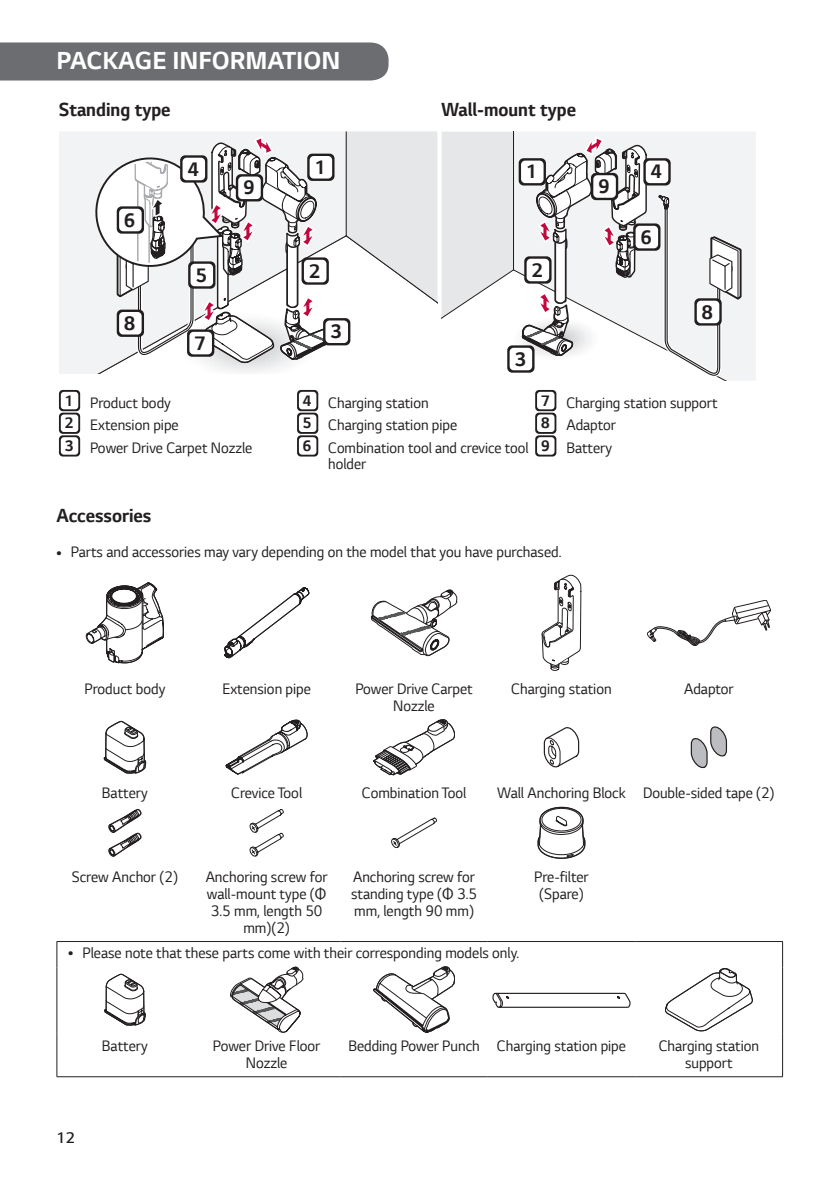
<style>
.page{position:relative;width:839px;height:1191px;background:#fff}
.page>*{position:absolute;margin:0;border:0;box-sizing:border-box;transform-origin:0 0}
.t1{font:700 26px "LG Smart";color:#fff}
.t2{font:700 20.6px "LG Smart";color:#231f20;scale:.95 1}
.t3{font:700 20px "LG Smart";color:#231f20;scale:.95 1}
.t4{font:300 16.2px "LG Smart";color:#231f20}
.t5{font:16px/17px "LG Smart";color:#231f20;text-align:center;scale:.95 1}
.t6{font:16px "LG Smart";color:#231f20;scale:.94 1}
.s1{font-weight:700}
.s2{font-weight:300;font-size:18px}
.s3{font-family:"LG Sm Hotf R"}
</style>
<div class="page">
<div style="left:0;top:42px;width:389px;height:39px;background:#6c6d70"></div>
<svg style="left:59px;top:132px;width:292px;height:241px"></svg>
<svg style="left:87px;top:132px;width:245px;height:241px"></svg>
<svg style="left:117px;top:206px;width:27px;height:28px"></svg>
<div style="left:119px;top:209px;width:23px;height:22px;background:#fff;border-radius:4px"></div>
<svg style="left:307px;top:154px;width:28px;height:27px"></svg>
<div style="left:310px;top:156px;width:22px;height:22px;background:#fff;border-radius:4px"></div>
<svg style="left:180px;top:155px;width:27px;height:28px"></svg>
<div style="left:183px;top:158px;width:22px;height:22px;background:#fff;border-radius:4px"></div>
<svg style="left:236px;top:174px;width:27px;height:27px"></svg>
<div style="left:238px;top:176px;width:23px;height:23px;background:#fff;border-radius:4px"></div>
<svg style="left:188px;top:261px;width:27px;height:28px"></svg>
<div style="left:191px;top:264px;width:22px;height:22px;background:#fff;border-radius:4px"></div>
<svg style="left:302px;top:257px;width:27px;height:28px"></svg>
<div style="left:304px;top:260px;width:22px;height:22px;background:#fff;border-radius:4px"></div>
<div style="left:323px;top:318px;width:27px;height:27px;background:#231f20;border-radius:5px"></div>
<div style="left:325px;top:320px;width:23px;height:23px;background:#fff;border-radius:4px"></div>
<svg style="left:187px;top:329px;width:27px;height:28px"></svg>
<div style="left:189px;top:332px;width:23px;height:22px;background:#fff;border-radius:4px"></div>
<svg style="left:117px;top:309px;width:27px;height:28px"></svg>
<div style="left:119px;top:312px;width:23px;height:22px;background:#fff;border-radius:4px"></div>
<svg style="left:346px;top:132px;width:167px;height:200px"></svg>
<svg style="left:513px;top:132px;width:243px;height:249px"></svg>
<img style="left:513px;top:318px;width:87px;height:43px">
<hr style="left:513px;top:132px;width:1px;height:138px;background:#231f20">
<svg style="left:658px;top:192px;width:85px;height:185px"></svg>
<svg style="left:521px;top:132px;width:127px;height:226px"></svg>
<svg style="left:633px;top:223px;width:27px;height:28px"></svg>
<div style="left:636px;top:226px;width:22px;height:22px;background:#fff;border-radius:4px"></div>
<svg style="left:519px;top:158px;width:27px;height:27px"></svg>
<div style="left:521px;top:161px;width:23px;height:22px;background:#fff;border-radius:4px"></div>
<svg style="left:643px;top:158px;width:28px;height:27px"></svg>
<div style="left:646px;top:161px;width:22px;height:22px;background:#fff;border-radius:4px"></div>
<div style="left:591px;top:173px;width:27px;height:27px;background:#231f20;border-radius:5px"></div>
<div style="left:593px;top:175px;width:23px;height:23px;background:#fff;border-radius:4px"></div>
<svg style="left:524px;top:256px;width:28px;height:28px"></svg>
<div style="left:527px;top:259px;width:22px;height:22px;background:#fff;border-radius:4px"></div>
<svg style="left:507px;top:345px;width:28px;height:28px"></svg>
<div style="left:510px;top:348px;width:22px;height:22px;background:#fff;border-radius:4px"></div>
<svg style="left:694px;top:298px;width:28px;height:27px"></svg>
<div style="left:697px;top:301px;width:22px;height:22px;background:#fff;border-radius:4px"></div>
<svg style="left:59px;top:390px;width:21px;height:21px"></svg>
<div style="left:61px;top:392px;width:17px;height:17px;background:#fff;border-radius:3px"></div>
<svg style="left:59px;top:412px;width:21px;height:22px"></svg>
<div style="left:61px;top:414px;width:17px;height:18px;background:#fff;border-radius:3px"></div>
<svg style="left:59px;top:435px;width:21px;height:21px"></svg>
<div style="left:61px;top:437px;width:17px;height:17px;background:#fff;border-radius:3px"></div>
<svg style="left:297px;top:390px;width:21px;height:21px"></svg>
<div style="left:299px;top:392px;width:17px;height:17px;background:#fff;border-radius:3px"></div>
<svg style="left:297px;top:412px;width:21px;height:22px"></svg>
<div style="left:299px;top:414px;width:17px;height:18px;background:#fff;border-radius:3px"></div>
<svg style="left:297px;top:435px;width:21px;height:21px"></svg>
<div style="left:299px;top:437px;width:17px;height:17px;background:#fff;border-radius:3px"></div>
<svg style="left:535px;top:390px;width:21px;height:21px"></svg>
<div style="left:537px;top:392px;width:18px;height:17px;background:#fff;border-radius:3px"></div>
<div style="left:535px;top:412px;width:21px;height:22px;background:#231f20;border-radius:4px"></div>
<div style="left:537px;top:414px;width:18px;height:18px;background:#fff;border-radius:3px"></div>
<svg style="left:535px;top:435px;width:21px;height:21px"></svg>
<div style="left:537px;top:437px;width:18px;height:17px;background:#fff;border-radius:3px"></div>
<svg style="left:57px;top:942px;width:1px;height:25px"></svg>
<svg style="left:782px;top:942px;width:1px;height:25px"></svg>
<hr style="left:57px;top:967px;width:1px;height:66px;background:#231f20">
<hr style="left:782px;top:967px;width:1px;height:66px;background:#231f20">
<hr style="left:57px;top:1033px;width:1px;height:43px;background:#231f20">
<hr style="left:782px;top:1033px;width:1px;height:43px;background:#231f20">
<hr style="left:57px;top:1076px;width:136px;height:1px;background:#231f20">
<hr style="left:193px;top:1076px;width:147px;height:1px;background:#231f20">
<hr style="left:340px;top:1076px;width:148px;height:1px;background:#231f20">
<hr style="left:488px;top:1076px;width:147px;height:1px;background:#231f20">
<hr style="left:635px;top:1076px;width:148px;height:1px;background:#231f20">
<hr style="left:57px;top:941px;width:136px;height:1px;background:#231f20">
<hr style="left:193px;top:941px;width:147px;height:1px;background:#231f20">
<hr style="left:340px;top:941px;width:148px;height:1px;background:#231f20">
<hr style="left:488px;top:941px;width:147px;height:1px;background:#231f20">
<hr style="left:635px;top:941px;width:148px;height:1px;background:#231f20">
<svg style="left:86px;top:582px;width:78px;height:81px"></svg>
<svg style="left:224px;top:587px;width:85px;height:71px"></svg>
<svg style="left:371px;top:589px;width:86px;height:67px"></svg>
<svg style="left:542px;top:575px;width:39px;height:95px"></svg>
<svg style="left:647px;top:600px;width:124px;height:45px"></svg>
<svg style="left:226px;top:719px;width:81px;height:55px"></svg>
<svg style="left:373px;top:719px;width:82px;height:56px"></svg>
<svg style="left:543px;top:727px;width:37px;height:41px"></svg>
<svg style="left:690px;top:726px;width:38px;height:43px"></svg>
<svg style="left:250px;top:809px;width:34px;height:47px"></svg>
<svg style="left:391px;top:817px;width:46px;height:31px"></svg>
<svg style="left:537px;top:806px;width:49px;height:53px"></svg>
<svg style="left:103px;top:720px;width:44px;height:358px"></svg>
<svg style="left:230px;top:966px;width:73px;height:66px"></svg>
<svg style="left:373px;top:966px;width:82px;height:66px"></svg>
<svg style="left:492px;top:992px;width:139px;height:15px"></svg>
<svg style="left:665px;top:968px;width:88px;height:63px"></svg>
<h1 class="t1" style="left:57px;top:45px;width:285px">Package information</h1>
<p class="t3" style="left:59px;top:98px;width:119px">Standing type</p>
<p class="t3" style="left:442px;top:98px;width:143px">Wall-mount type</p>
<p class="t2" style="left:124px;top:207px;width:13px">6</p>
<p class="t2" style="left:124px;top:311px;width:13px">8</p>
<p class="t2" style="left:188px;top:156px;width:13px">4</p>
<p class="t2" style="left:315px;top:155px;width:13px">1</p>
<p class="t2" style="left:243px;top:175px;width:13px">9</p>
<p class="t2" style="left:196px;top:262px;width:13px">5</p>
<p class="t2" style="left:309px;top:258px;width:13px">2</p>
<p class="t2" style="left:195px;top:330px;width:13px">7</p>
<p class="t2" style="left:331px;top:319px;width:13px">3</p>
<p class="t2" style="left:526px;top:159px;width:13px">1</p>
<p class="t2" style="left:651px;top:159px;width:13px">4</p>
<p class="t2" style="left:598px;top:174px;width:13px">9</p>
<p class="t2" style="left:532px;top:257px;width:13px">2</p>
<p class="t2" style="left:515px;top:346px;width:13px">3</p>
<p class="t2" style="left:641px;top:224px;width:13px">6</p>
<p class="t2" style="left:702px;top:299px;width:13px">8</p>
<p class="t5" style="left:65px;top:391px;width:199px;line-height:22.6px;text-align:left"><span class="s1">1</span> Product body<br><span class="s1">2</span> Extension pipe<br><span class="s1">3</span> Power Drive Carpet Nozzle</p>
<p class="t5" style="left:303px;top:391px;width:239px;line-height:22.6px;text-align:left"><span class="s1">4</span> Charging station<br><span class="s1">5</span> Charging station pipe<br><span class="s1">6</span> Combination tool and crevice tool</p>
<p class="t6" style="left:328px;top:455px;width:42px">holder</p>
<p class="t5" style="left:541px;top:391px;width:188px;line-height:22.6px;text-align:left"><span class="s1">7</span> Charging station support<br><span class="s1">8</span> Adaptor<br><span class="s1">9</span> Battery</p>
<p class="t3" style="left:57px;top:503px;width:101px">Accessories</p>
<p class="t5" style="left:57px;top:543px;width:533px"><span class="s2">•</span> Parts and accessories may vary depending on the model that you have purchased.</p>
<p class="t5" style="left:85px;top:680px;width:87px">Product body</p>
<p class="t5" style="left:222px;top:680px;width:95px">Extension pipe</p>
<p class="t5" style="left:355px;top:680px;width:125px">Power Drive Carpet<br>Nozzle</p>
<p class="t5" style="left:511px;top:680px;width:107px">Charging station</p>
<p class="t5" style="left:684px;top:680px;width:54px">Adaptor</p>
<p class="t5" style="left:102px;top:784px;width:50px">Battery</p>
<p class="t5" style="left:231px;top:784px;width:76px">Crevice Tool</p>
<p class="t5" style="left:362px;top:784px;width:112px">Combination Tool</p>
<p class="t5" style="left:497px;top:784px;width:294px">Wall Anchoring Block Double-sided tape (2)</p>
<p class="t5" style="left:72px;top:868px;width:113px">Screw Anchor (2)</p>
<p class="t5" style="left:206px;top:868px;width:130px">Anchoring screw for wall-mount type (<span class="s3">Φ<br></span>3.5 mm, length 50 mm)(2)</p>
<p class="t5" style="left:351px;top:868px;width:134px;text-align:justify">Anchoring screw for standing type (<span class="s3">Φ</span> 3.5 mm, length 90 mm)</p>
<p class="t5" style="left:534px;top:868px;width:59px">Pre-filter (Spare)</p>
<p class="t5" style="left:68px;top:944px;width:476px"><span class="s2">•</span> Please note that these parts come with their corresponding models only.</p>
<p class="t4" style="left:57px;top:1128px;width:20px">12</p>
<p class="t5" style="left:102px;top:1037px;width:50px">Battery</p>
<p class="t5" style="left:213px;top:1037px;width:115px">Power Drive Floor<br>Nozzle</p>
<p class="t5" style="left:348px;top:1037px;width:294px">Bedding Power Punch Charging station pipe</p>
<p class="t5" style="left:659px;top:1037px;width:107px">Charging station support</p>
</div>
